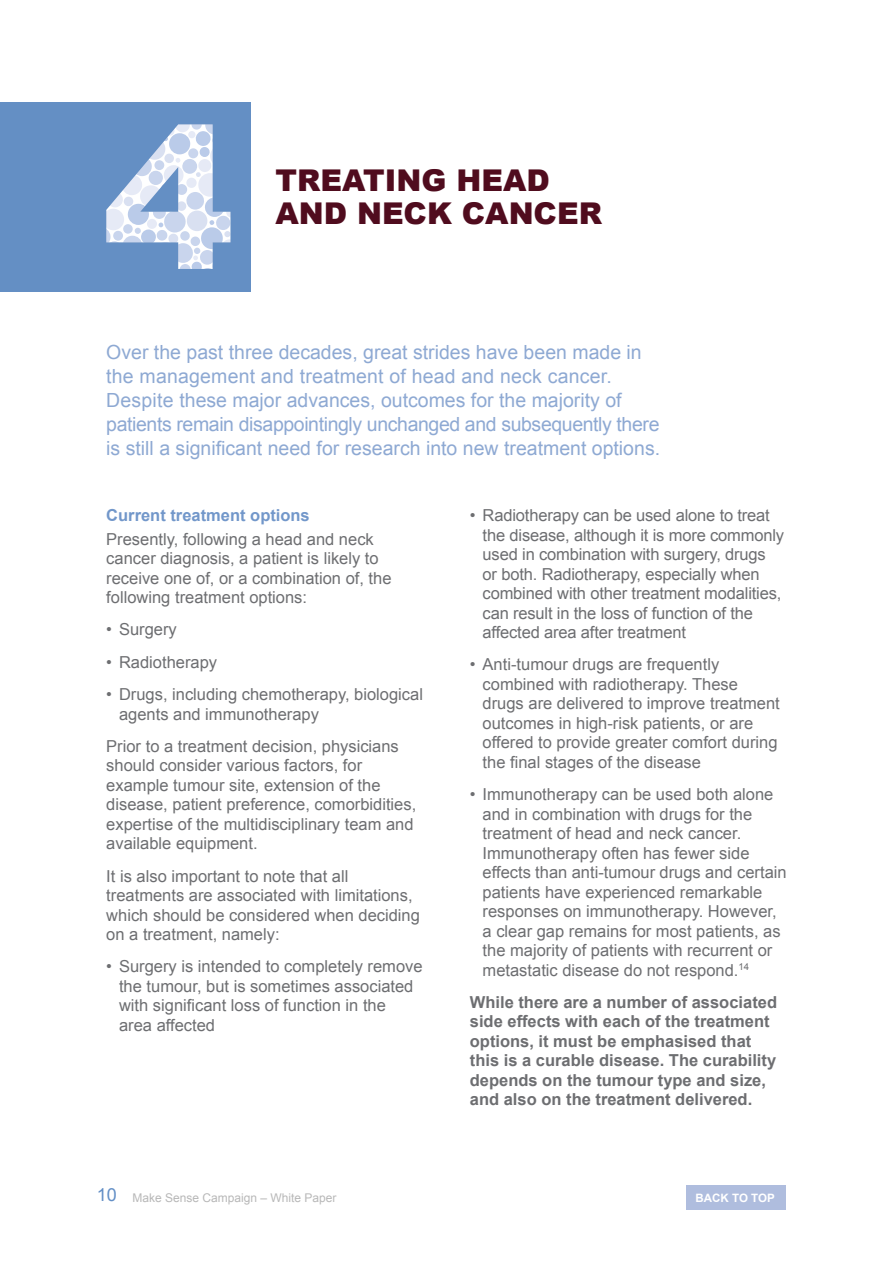
<style>
.page{position:relative;width:893px;height:1263px;background:#fff}
.page>*{position:absolute;margin:0;border:0;box-sizing:border-box;transform-origin:0 0}
.t1{font:900 30px/33.6px "Arial";color:#500c1e}
.t2{font:19.5px/24px "Arial";color:#8ea9d3}
.t3{font:16.5px/19.5px "Arial";color:#6d6e71}
.t4{font:700 16.5px/19.5px "Arial";color:#6d6e71}
.t5{font:700 16.5px "Arial";color:#7297ca}
.t6{font:12px "Arial";color:#b8b8b8}
.t7{font:700 11.55px "Arial";color:#fff}
.s1{font-size:18px;color:#638fc6}
</style>
<div class="page">
<div style="left:0;top:102px;width:251px;height:189px;background:#648fc4"></div>
<svg style="left:106px;top:124px;width:125px;height:145px"></svg>
<div style="left:686px;top:1185px;width:99px;height:25px;background:#afbdde"></div>
<h1 class="t1" style="left:275px;top:162px;width:328px">TREATING HEAD<br>AND NECK CANCER</h1>
<p class="t2" style="left:106px;top:341px;width:555px">Over the past three decades, great strides have been made in the management and treatment of head and neck cancer.<br>Despite these major advances, outcomes for the majority of patients remain disappointingly unchanged and subsequently there is still a significant need for research into new treatment options.</p>
<p class="t5" style="left:106px;top:504px;width:205px">Current treatment options</p>
<p class="t3" style="left:106px;top:529px;width:287px">Presently, following a head and neck cancer diagnosis, a patient is likely to receive one of, or a combination of, the following treatment options:</p>
<p class="t3" style="left:106px;top:620px;width:72px">• Surgery</p>
<p class="t3" style="left:106px;top:652px;width:112px">• Radiotherapy</p>
<p class="t3" style="left:119px;top:685px;width:305px;text-indent:-13px">• Drugs, including chemotherapy, biological agents and immunotherapy</p>
<p class="t3" style="left:106px;top:736px;width:311px">Prior to a treatment decision, physicians should consider various factors, for example tumour site, extension of the disease, patient preference, comorbidities, expertise of the multidisciplinary team and available equipment.</p>
<p class="t3" style="left:106px;top:866px;width:315px">It is also important to note that all treatments are associated with limitations, which should be considered when deciding on a treatment, namely:</p>
<p class="t3" style="left:119px;top:957px;width:305px;text-indent:-13px">• Surgery is intended to completely remove the tumour, but is sometimes associated with significant loss of function in the area affected</p>
<p class="t6" style="left:97px;top:1189px;width:241px"><span class="s1">10</span> Make Sense Campaign – White Paper</p>
<p class="t3" style="left:483px;top:506px;width:303px;text-indent:-13px">• Radiotherapy can be used alone to treat the disease, although it is more commonly used in combination with surgery, drugs or both. Radiotherapy, especially when combined with other treatment modalities, can result in the loss of function of the affected area after treatment</p>
<p class="t3" style="left:483px;top:655px;width:299px;text-indent:-13px">• Anti-tumour drugs are frequently combined with radiotherapy. These drugs are delivered to improve treatment outcomes in high-risk patients, or are offered to provide greater comfort during the final stages of the disease</p>
<p class="t3" style="left:483px;top:785px;width:306px;text-indent:-13px">• Immunotherapy can be used both alone and in combination with drugs for the treatment of head and neck cancer.<br>Immunotherapy often has fewer side effects than anti-tumour drugs and certain patients have experienced remarkable responses on immunotherapy. However, a clear gap remains for most patients, as the majority of patients with recurrent or metastatic disease do not respond.<sup>14</sup></p>
<p class="t4" style="left:470px;top:993px;width:309px">While there are a number of associated side effects with each of the treatment options, it must be emphasised that this is a curable disease. The curability depends on the tumour type and size, and also on the treatment delivered.</p>
<p class="t7" style="left:696px;top:1190px;width:81px">BACK TO TOP</p>
</div>
